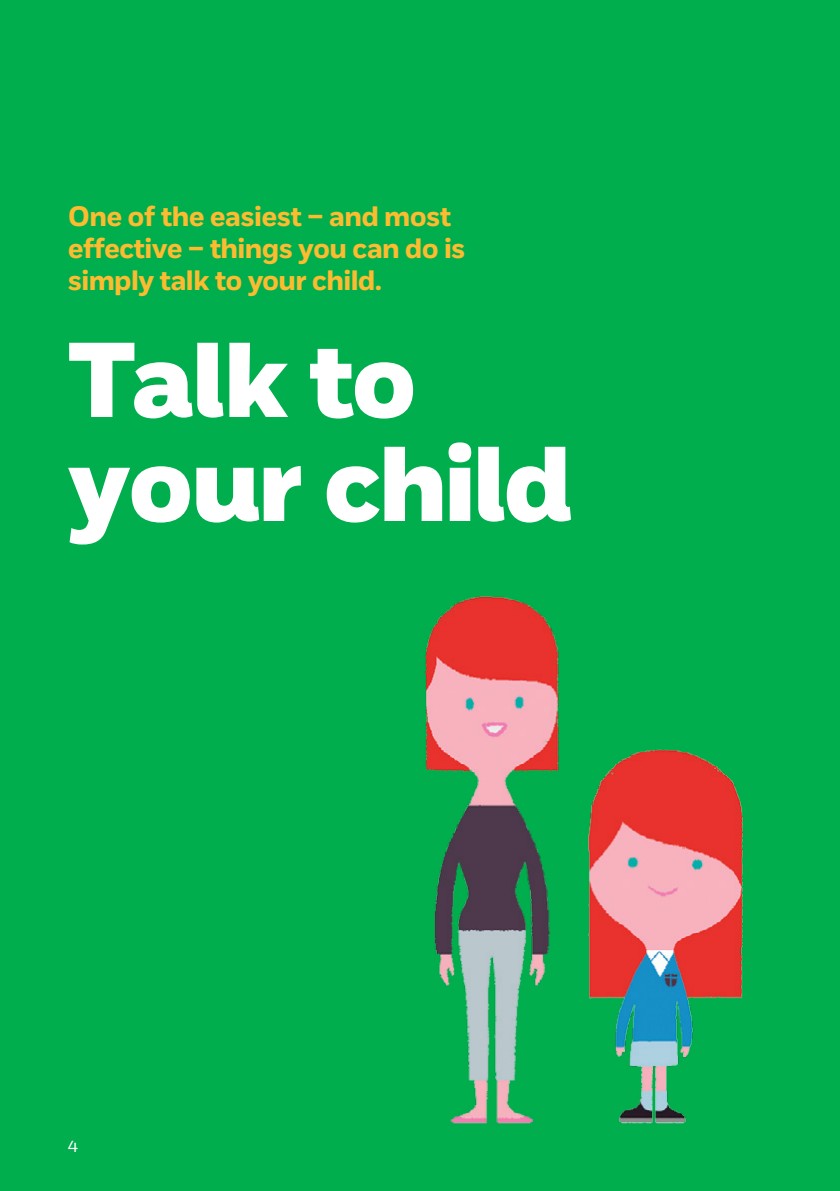
<style>
.page{position:relative;width:840px;height:1191px;background:#fff}
.page>*{position:absolute;margin:0;border:0;box-sizing:border-box;transform-origin:0 0}
.t1{font:106px/104px "NSPCC Headline";color:#fff}
.t2{font:700 28px/32px "NSPCC";color:#fdbb30}
.t3{font:16px "NSPCC";color:#fff}
</style>
<div class="page">
<div style="left:0;top:0;width:839px;height:1191px;background:#00ae4d"></div>
<img style="left:425px;top:596px;width:318px;height:528px">
<p class="t2" style="left:68px;top:200px;width:398px">One of the easiest – and most effective – things you can do is simply talk to your child.</p>
<h1 class="t1" style="left:68px;top:327px;width:504px">Talk to your child</h1>
<p class="t3" style="left:68px;top:1136px;width:11px">4</p>
</div>
